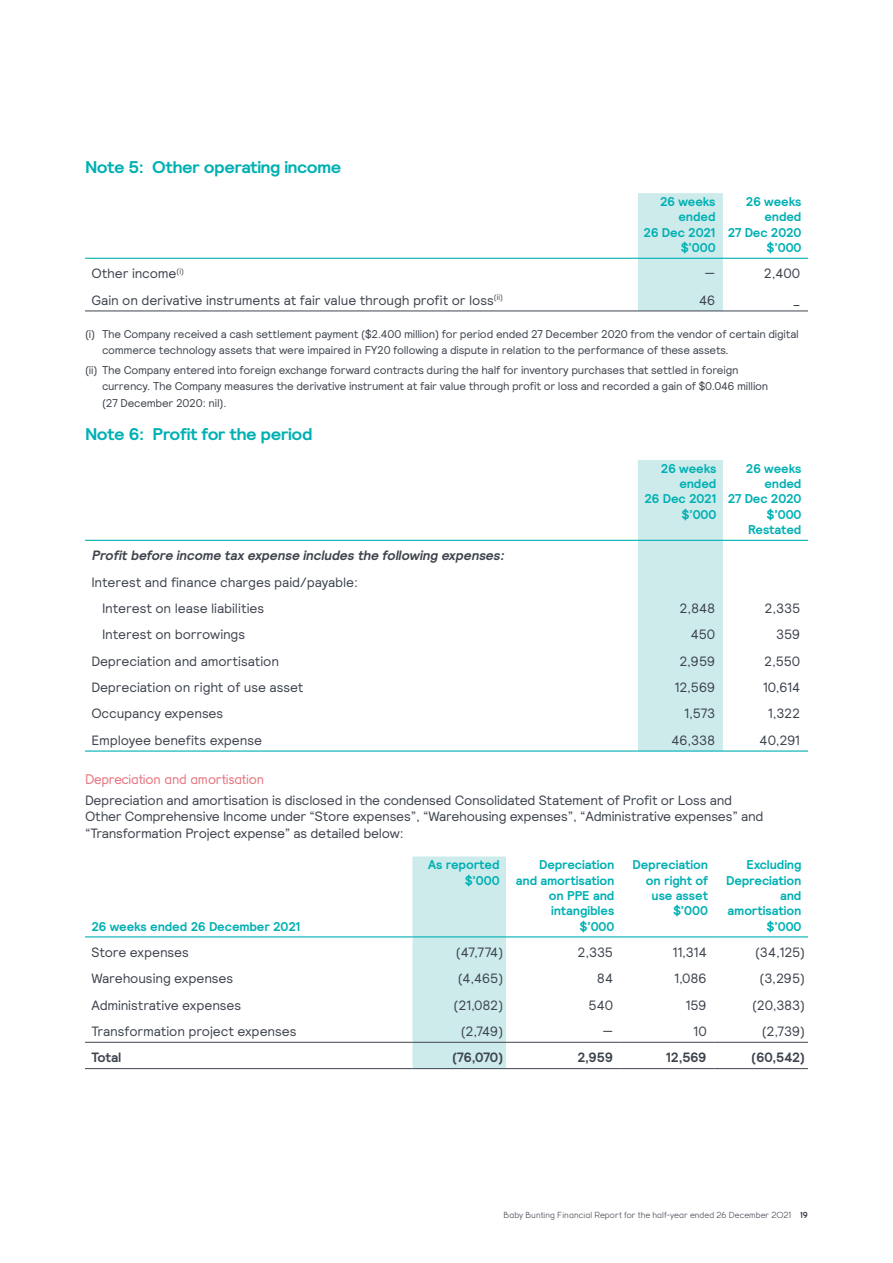
<style>
.page{position:relative;width:893px;height:1263px;background:#fff}
.page>*{position:absolute;margin:0;border:0;box-sizing:border-box;transform-origin:0 0}
.t1{font:700 16.95px "Relative";letter-spacing:-.03em;color:#00b0b3;scale:1.05 1}
.t2{font:14.25px "BB Leroy Regular";letter-spacing:-.015em;color:#e77a83}
.t3{font:13.5px/16.5px "Relative";letter-spacing:-.01em;color:#3e444e}
.t4{font:italic 700 13.5px "Relative";color:#3e444e}
.t5{font:700 13.5px "Relative";letter-spacing:-.025em;color:#3e444e}
.t6{font:700 12.75px/15.3px "Relative";letter-spacing:-.01em;color:#00b0b3;text-align:right}
.t7{font:11.25px/16.5px "Relative";letter-spacing:-.02em;color:#3e444e}
.t8{font:9px "BB Leroy Light";letter-spacing:.01em;color:#3e444e}
.s1{font-family:"BB Leroy Bold"}
</style>
<div class="page">
<div style="left:638px;top:193px;width:85px;height:118px;background:#cdebeb"></div>
<hr style="left:85px;top:258px;width:553px;height:1px;background:#00b0b3">
<hr style="left:85px;top:311px;width:553px;height:1px;background:#3e444e">
<hr style="left:638px;top:311px;width:85px;height:1px;background:#3e444e">
<hr style="left:723px;top:311px;width:85px;height:1px;background:#3e444e">
<hr style="left:638px;top:258px;width:85px;height:1px;background:#00b0b3">
<hr style="left:723px;top:258px;width:85px;height:1px;background:#00b0b3">
<div style="left:638px;top:460px;width:85px;height:290px;background:#cdebeb"></div>
<hr style="left:85px;top:540px;width:553px;height:1px;background:#00b0b3">
<hr style="left:638px;top:540px;width:85px;height:1px;background:#00b0b3">
<hr style="left:723px;top:540px;width:85px;height:1px;background:#00b0b3">
<hr style="left:85px;top:750px;width:553px;height:2px;background:#00b0b3">
<hr style="left:638px;top:750px;width:85px;height:2px;background:#00b0b3">
<hr style="left:723px;top:750px;width:85px;height:2px;background:#00b0b3">
<div style="left:412px;top:856px;width:94px;height:212px;background:#cdebeb"></div>
<hr style="left:85px;top:936px;width:327px;height:1px;background:#00b0b3">
<hr style="left:412px;top:936px;width:94px;height:1px;background:#00b0b3">
<hr style="left:506px;top:936px;width:115px;height:1px;background:#00b0b3">
<hr style="left:621px;top:936px;width:93px;height:1px;background:#00b0b3">
<hr style="left:714px;top:936px;width:94px;height:1px;background:#00b0b3">
<hr style="left:85px;top:1042px;width:327px;height:1px;background:#3e444e">
<hr style="left:412px;top:1042px;width:94px;height:1px;background:#3e444e">
<hr style="left:506px;top:1042px;width:115px;height:1px;background:#3e444e">
<hr style="left:621px;top:1042px;width:93px;height:1px;background:#3e444e">
<hr style="left:714px;top:1042px;width:94px;height:1px;background:#3e444e">
<hr style="left:85px;top:1068px;width:327px;height:1px;background:#3e444e">
<hr style="left:412px;top:1068px;width:94px;height:1px;background:#3e444e">
<hr style="left:506px;top:1068px;width:115px;height:1px;background:#3e444e">
<hr style="left:621px;top:1068px;width:93px;height:1px;background:#3e444e">
<hr style="left:714px;top:1068px;width:94px;height:1px;background:#3e444e">
<p class="t1" style="left:85px;top:156px;width:246px">Note 5: Other operating income</p>
<p class="t6" style="left:644px;top:194px;width:74px">26 weeks ended<br>26 Dec 2021 $’000</p>
<p class="t6" style="left:728px;top:194px;width:75px">26 weeks ended<br>27 Dec 2020 $’000</p>
<p class="t3" style="left:91px;top:265px;width:94px">Other income<sup>(i)</sup></p>
<p class="t3" style="left:704px;top:265px;width:12px">—</p>
<p class="t3" style="left:764px;top:265px;width:38px">2,400</p>
<p class="t3" style="left:91px;top:291px;width:413px">Gain on derivative instruments at fair value through profit or loss<sup>(ii)</sup></p>
<p class="t3" style="left:699px;top:291px;width:18px">46</p>
<p class="t3" style="left:793px;top:291px;width:9px">_</p>
<p class="t7" style="left:102px;top:325px;width:698px;text-indent:-17px">(i) The Company received a cash settlement payment ($2.400 million) for period ended 27 December 2020 from the vendor of certain digital commerce technology assets that were impaired in FY20 following a dispute in relation to the performance of these assets.</p>
<p class="t7" style="left:102px;top:361px;width:668px;text-indent:-17px">(ii) The Company entered into foreign exchange forward contracts during the half for inventory purchases that settled in foreign currency. The Company measures the derivative instrument at fair value through profit or loss and recorded a gain of $0.046 million (27 December 2020: nil).</p>
<p class="t1" style="left:85px;top:423px;width:218px">Note 6: Profit for the period</p>
<p class="t6" style="left:644px;top:460px;width:74px">26 weeks ended<br>26 Dec 2021 $’000</p>
<p class="t6" style="left:728px;top:460px;width:75px">26 weeks ended<br>27 Dec 2020 $’000<br>Restated</p>
<p class="t4" style="left:91px;top:547px;width:417px">Profitbefore income tax expense includes the following expenses:</p>
<p class="t3" style="left:102px;top:568px;width:257px;line-height:26.4px;text-indent:-11px">Interest and finance charges paid/payable:<br>Interest on lease liabilities</p>
<p class="t3" style="left:680px;top:599px;width:37px">2,848</p>
<p class="t3" style="left:765px;top:599px;width:37px">2,335</p>
<p class="t3" style="left:102px;top:626px;width:145px">Interest on borrowings</p>
<p class="t3" style="left:691px;top:626px;width:26px">450</p>
<p class="t3" style="left:776px;top:626px;width:26px">359</p>
<p class="t3" style="left:91px;top:652px;width:189px">Depreciation and amortisation</p>
<p class="t3" style="left:679px;top:652px;width:37px">2,959</p>
<p class="t3" style="left:764px;top:652px;width:37px">2,550</p>
<p class="t3" style="left:91px;top:678px;width:214px">Depreciation on right of use asset</p>
<p class="t3" style="left:674px;top:678px;width:42px">12,569</p>
<p class="t3" style="left:763px;top:678px;width:39px">10,614</p>
<p class="t3" style="left:91px;top:705px;width:134px">Occupancy expenses</p>
<p class="t3" style="left:684px;top:705px;width:32px">1,573</p>
<p class="t3" style="left:768px;top:705px;width:34px">1,322</p>
<p class="t3" style="left:91px;top:731px;width:172px">Employee benefits expense</p>
<p class="t3" style="left:671px;top:731px;width:45px">46,338</p>
<p class="t3" style="left:760px;top:731px;width:42px">40,291</p>
<p class="t2" style="left:85px;top:771px;width:181px">Depreciation and amortisation</p>
<p class="t3" style="left:85px;top:791px;width:680px">Depreciation and amortisation is disclosed in the condensed Consolidated Statement of Profit or Loss and<br>Other Comprehensive Income under “Store expenses”, “Warehousing expenses”, “Administrative expenses” and “Transformation Project expense” as detailed below:</p>
<p class="t6" style="left:91px;top:918px;width:211px">26 weeks ended 26 December 2021</p>
<p class="t6" style="left:428px;top:857px;width:73px">As reported $’000</p>
<p class="t6" style="left:516px;top:857px;width:100px">Depreciation and amortisation on PPE and intangibles $’000</p>
<p class="t6" style="left:633px;top:857px;width:77px">Depreciation on right of use asset $’000</p>
<p class="t6" style="left:726px;top:857px;width:77px">Excluding<br>Depreciation and amortisation $’000</p>
<p class="t3" style="left:91px;top:943px;width:99px">Store expenses</p>
<p class="t3" style="left:456px;top:943px;width:49px">(47,774)</p>
<p class="t3" style="left:577px;top:943px;width:37px">2,335</p>
<p class="t3" style="left:672px;top:943px;width:36px">11,314</p>
<p class="t3" style="left:755px;top:943px;width:52px">(34,125)</p>
<p class="t3" style="left:91px;top:970px;width:143px">Warehousing expenses</p>
<p class="t3" style="left:458px;top:970px;width:47px">(4,465)</p>
<p class="t3" style="left:597px;top:970px;width:18px">84</p>
<p class="t3" style="left:674px;top:970px;width:34px">1,086</p>
<p class="t3" style="left:760px;top:970px;width:47px">(3,295)</p>
<p class="t3" style="left:91px;top:996px;width:151px">Administrative expenses</p>
<p class="t3" style="left:454px;top:996px;width:51px">(21,082)</p>
<p class="t3" style="left:588px;top:996px;width:26px">540</p>
<p class="t3" style="left:685px;top:996px;width:23px">159</p>
<p class="t3" style="left:752px;top:996px;width:55px">(20,383)</p>
<p class="t3" style="left:91px;top:1022px;width:207px">Transformation project expenses</p>
<p class="t3" style="left:461px;top:1022px;width:44px">(2,749)</p>
<p class="t3" style="left:602px;top:1022px;width:12px">—</p>
<p class="t3" style="left:693px;top:1022px;width:15px">10</p>
<p class="t3" style="left:762px;top:1022px;width:45px">(2,739)</p>
<p class="t5" style="left:91px;top:1049px;width:31px">Total</p>
<p class="t5" style="left:452px;top:1049px;width:53px">(76,070)</p>
<p class="t5" style="left:577px;top:1049px;width:37px">2,959</p>
<p class="t5" style="left:666px;top:1049px;width:42px">12,569</p>
<p class="t5" style="left:751px;top:1049px;width:55px">(60,542)</p>
<p class="t8" style="left:504px;top:1210px;width:306px">Baby Bunting Financial Report for the half-year ended 26 December 2021 <span class="s1">19</span></p>
</div>
